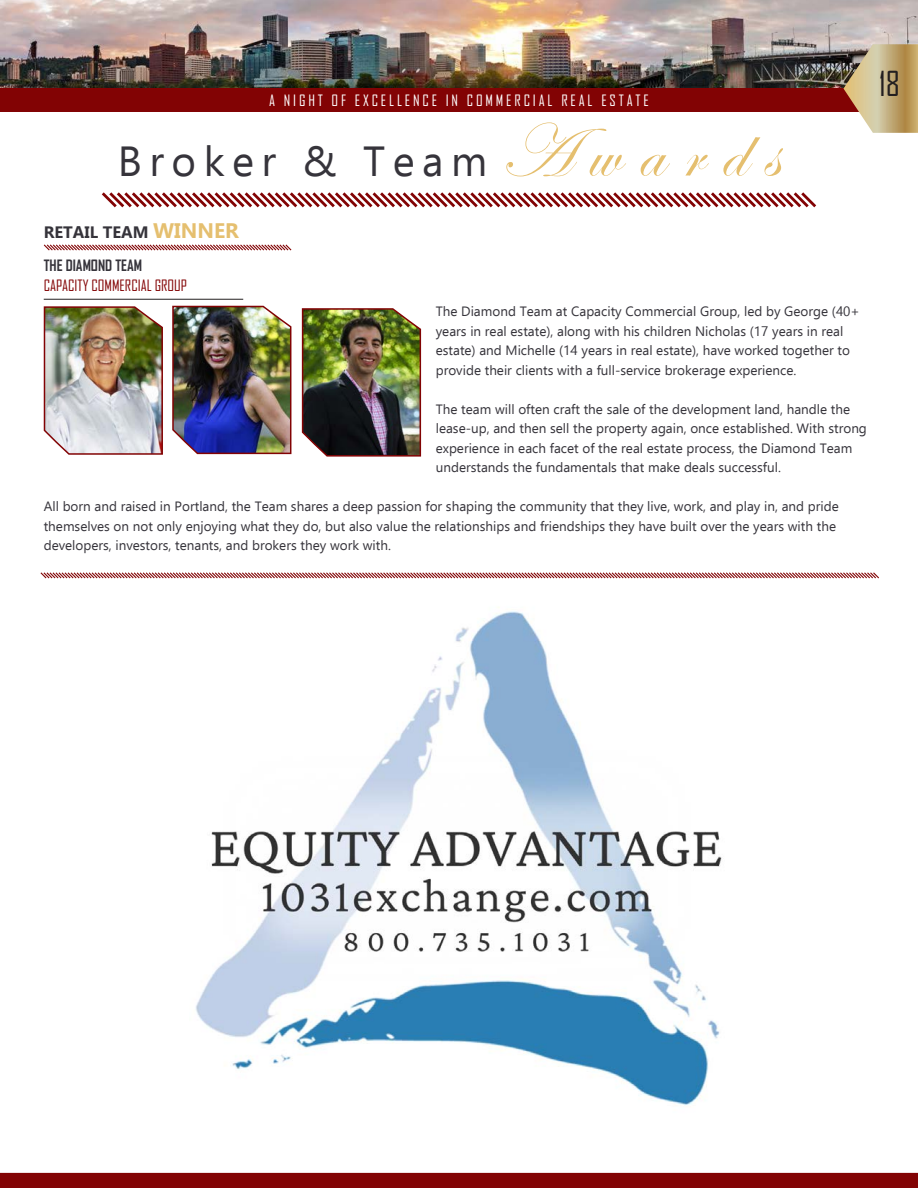
<style>
.page{position:relative;width:918px;height:1188px;background:#fff}
.page>*{position:absolute;margin:0;border:0;box-sizing:border-box;transform-origin:0 0}
.t1{font:76.5px "Edwardian Script ITC";letter-spacing:.23em;color:#e5bf6f}
.t2{font:42px "Ebrima";letter-spacing:.18em;color:#36343b}
.t3{font:33px "Agency FB";color:#231f20}
.t4{font:700 16.5px "Ebrima";color:#36343b}
.t5{font:15px "Agency FB";letter-spacing:.19em;color:#fff}
.t6{font:15px "Agency FB";color:#820304}
.t7{font:700 15px "Agency FB";color:#36343b}
.t8{font:13.5px/19.5px "Ebrima";color:#36343b}
.s1{font-size:21px;color:#e5bf6f}
</style>
<div class="page">
<img style="left:0;top:0;width:918px;height:89px">
<div style="left:0;top:89px;width:918px;height:23px;background:#820304"></div>
<svg style="left:101px;top:192px;width:716px;height:16px"></svg>
<svg style="left:43px;top:244px;width:249px;height:7px"></svg>
<img style="left:43px;top:306px;width:120px;height:149px">
<hr style="left:44px;top:299px;width:199px;height:1px;background:#231f20">
<img style="left:172px;top:305px;width:120px;height:150px">
<img style="left:301px;top:308px;width:121px;height:149px">
<div style="left:0;top:1173px;width:918px;height:15px;background:#820304"></div>
<svg style="left:40px;top:572px;width:839px;height:7px"></svg>
<svg style="left:843px;top:44px;width:75px;height:89px;background:#c1aa80"></svg>
<img style="left:195px;top:607px;width:527px;height:498px">
<p class="t5" style="left:269px;top:91px;width:381px">A NIGHT OF EXCELLENCE IN COMMERCIAL REAL ESTATE</p>
<p class="t2" style="left:118px;top:130px;width:371px">Broker &amp; Team</p>
<p class="t1" style="left:500px;top:110px;width:280px">Awards</p>
<p class="t3" style="left:879px;top:64px;width:22px">18</p>
<p class="t4" style="left:44px;top:219px;width:197px">RETAIL TEAM <span class="s1">WINNER</span></p>
<p class="t7" style="left:44px;top:256px;width:100px">THE DIAMOND TEAM</p>
<p class="t6" style="left:44px;top:277px;width:145px">CAPACITY COMMERCIAL GROUP</p>
<p class="t8" style="left:436px;top:301px;width:426px">The Diamond Team at Capacity Commercial Group, led by George (40+ years in real estate), along with his children Nicholas (17 years in real estate) and Michelle (14 years in real estate), have worked together to provide their clients with a full-service brokerage experience.</p>
<p class="t8" style="left:436px;top:399px;width:433px">The team will often craft the sale of the development land, handle the lease-up, and then sell the property again, once established. With strong experience in each facet of the real estate process, the Diamond Team understands the fundamentals that make deals successful.</p>
<p class="t8" style="left:44px;top:496px;width:797px">All born and raised in Portland, the Team shares a deep passion for shaping the community that they live, work, and play in, and pride themselves on not only enjoying what they do, but also value the relationships and friendships they have built over the years with the developers, investors, tenants, and brokers they work with.</p>
</div>
